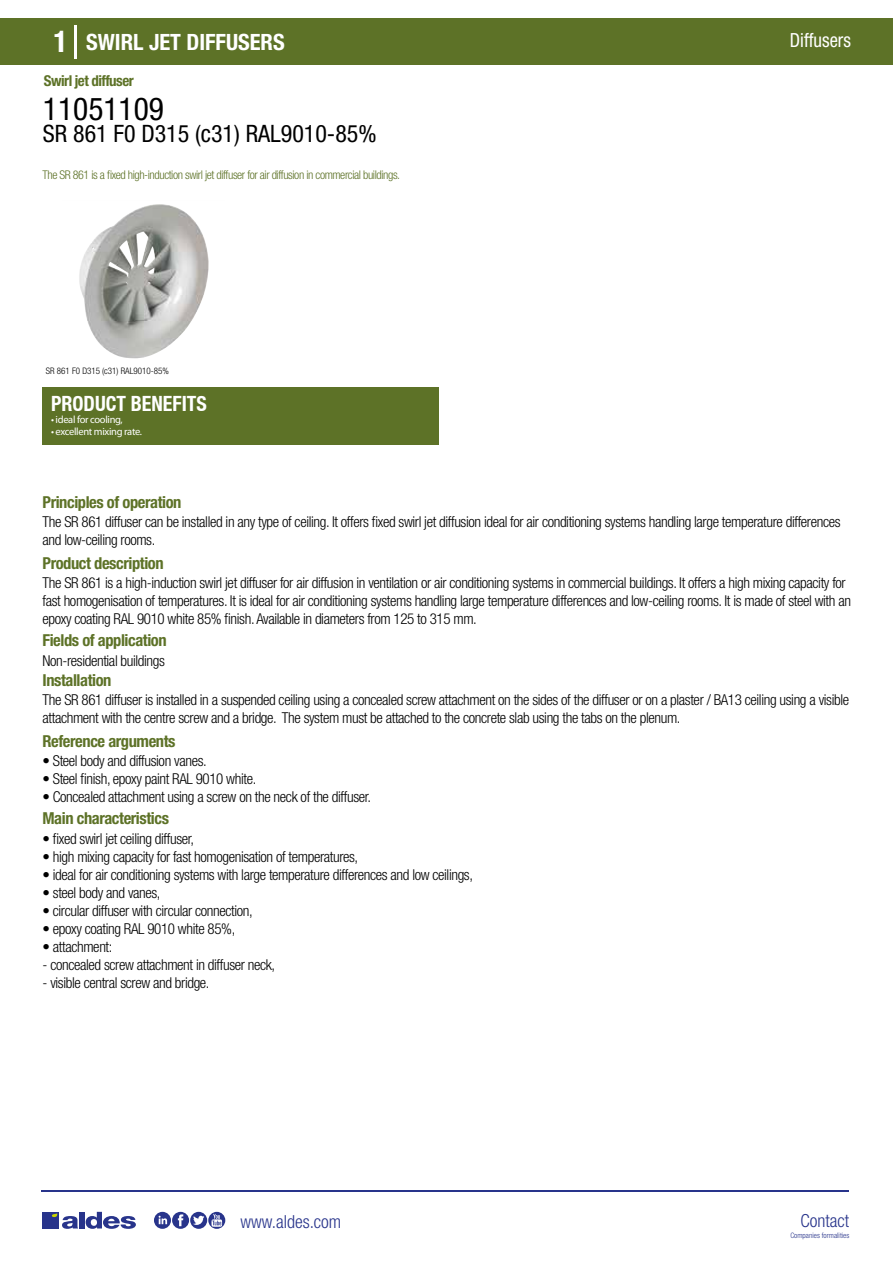
<style>
.page{position:relative;width:893px;height:1263px;background:#fff}
.page>*{position:absolute;margin:0;border:0;box-sizing:border-box;transform-origin:0 0}
.t1{font:condensed 31.5px "Helvetica Neue LT Std";color:#000}
.t2{font:condensed 24px "Helvetica Neue LT Std";color:#000}
.t3{font:700 condensed 22.5px "Helvetica Neue LT Std";color:#fff}
.t4{font:700 condensed 21px "Helvetica Neue";color:#fff;scale:.95 1}
.t5{font:condensed 19.5px "Helvetica Neue LT Std";color:#fff;scale:.95 1}
.t6{font:300 condensed 18px "Helvetica Neue";color:#28348b}
.t7{font:700 condensed 16.5px "Helvetica Neue LT Std";letter-spacing:-.025em;color:#5d7227}
.t8{font:300 condensed 15px/18px "Helvetica Neue LT Std";letter-spacing:-.025em;color:#000}
.t9{font:700 condensed 15px "Helvetica Neue LT Std";letter-spacing:-.035em;color:#5d7227}
.t10{font:300 condensed 12px "Helvetica Neue LT Std";letter-spacing:-.035em;color:#5d7227}
.t11{font:10.5px "Myriad Pro";letter-spacing:-.03em;color:#fff}
.t12{font:300 condensed 9px "Helvetica Neue";color:#000}
.t13{font:300 condensed 7.5px "Helvetica Neue";color:#28348b}
.s1{font-size:30px}
</style>
<div class="page">
<div style="left:0;top:18px;width:893px;height:46px;background:#5d7227"></div>
<div style="left:43px;top:387px;width:396px;height:57px;background:#5d7227"></div>
<hr style="left:74px;top:25px;width:2px;height:33px;background:#fff">
<img style="left:79px;top:204px;width:130px;height:155px">
<hr style="left:41px;top:1190px;width:808px;height:1px;background:#28348b">
<svg style="left:154px;top:1212px;width:71px;height:17px"></svg>
<div style="left:42px;top:1212px;width:17px;height:16px;background:#28348b"></div>
<div style="left:79px;top:1212px;width:5px;height:16px;background:#28348b"></div>
<svg style="left:86px;top:1212px;width:50px;height:17px"></svg>
<svg style="left:52px;top:1213px;width:26px;height:16px"></svg>
<h3 class="t3" style="left:54px;top:28px;width:233px"><span class="s1">1</span> SWIRL JET DIFFUSERS</h3>
<h3 class="t5" style="left:790px;top:29px;width:66px">Diffusers</h3>
<p class="t9" style="left:44px;top:71px;width:91px">Swirl jet diffuser</p>
<h1 class="t1" style="left:43px;top:91px;width:122px">11051109</h1>
<h2 class="t2" style="left:43px;top:120px;width:335px">SR 861 F0 D315 (c31) RAL9010-85%</h2>
<p class="t10" style="left:43px;top:167px;width:359px">The SR 861 is a fixed high-induction swirl jet diffuser for air diffusion in commercial buildings.</p>
<p class="t12" style="left:46px;top:365px;width:125px">SR 861 F0 D315 (c31) RAL9010-85%</p>
<p class="t12" style="left:72px;top:365px;width:25px">diffuser</p>
<h3 class="t4" style="left:51px;top:391px;width:166px">PRODUCT BENEFITS</h3>
<p class="t11" style="left:51px;top:413px;width:73px">• ideal for cooling,</p>
<p class="t11" style="left:51px;top:425px;width:93px">• excellent mixing rate.</p>
<p class="t7" style="left:43px;top:492px;width:140px">Principles of operation</p>
<p class="t8" style="left:43px;top:513px;width:800px">The SR 861 diffuser can be installed in any type of ceiling. It offers fixed swirl jet diffusion ideal for air conditioning systems handling large temperature differences and low-ceiling rooms.</p>
<p class="t8" style="left:43px;top:573px;width:810px">The SR 861 is a high-induction swirl jet diffuser for air diffusion in ventilation or air conditioning systems in commercial buildings. It offers a high mixing capacity for fast homogenisation of temperatures. It is ideal for air conditioning systems handling large temperature differences and low-ceiling rooms. It is made of steel with an epoxy coating RAL 9010 white 85% finish. Available in diameters from 125 to 315 mm.</p>
<p class="t8" style="left:43px;top:651px;width:124px">Non-residential buildings</p>
<p class="t8" style="left:43px;top:691px;width:808px">The SR 861 diffuser is installed in a suspended ceiling using a concealed screw attachment on the sides of the diffuser or on a plaster / BA13 ceiling using a visible attachment with the centre screw and a bridge. The system must be attached to the concrete slab using the tabs on the plenum.</p>
<p class="t7" style="left:43px;top:553px;width:123px">Product description</p>
<p class="t7" style="left:43px;top:630px;width:126px">Fields of application</p>
<p class="t7" style="left:43px;top:670px;width:70px">Installation</p>
<p class="t7" style="left:43px;top:731px;width:135px">Reference arguments</p>
<p class="t8" style="left:43px;top:751px;width:166px">• Steel body and diffusion vanes.</p>
<p class="t8" style="left:43px;top:769px;width:215px">• Steel finish, epoxy paint RAL 9010 white.</p>
<p class="t8" style="left:43px;top:787px;width:330px">• Concealed attachment using a screw on the neck of the diffuser.</p>
<p class="t7" style="left:43px;top:808px;width:128px">Main characteristics</p>
<p class="t8" style="left:43px;top:829px;width:153px">• fixed swirl jet ceiling diffuser,</p>
<p class="t8" style="left:43px;top:847px;width:317px">• high mixing capacity for fast homogenisation of temperatures,</p>
<p class="t8" style="left:43px;top:865px;width:432px">• ideal for air conditioning systems with large temperature differences and low ceilings,</p>
<p class="t8" style="left:43px;top:883px;width:120px">• steel body and vanes,</p>
<p class="t8" style="left:43px;top:901px;width:212px">• circular diffuser with circular connection,</p>
<p class="t8" style="left:43px;top:919px;width:194px">• epoxy coating RAL 9010 white 85%,</p>
<p class="t8" style="left:43px;top:937px;width:71px">• attachment:</p>
<p class="t8" style="left:43px;top:955px;width:234px">- concealed screw attachment in diffuser neck,</p>
<p class="t8" style="left:43px;top:973px;width:169px">- visible central screw and bridge.</p>
<p class="t6" style="left:240px;top:1211px;width:102px">www.aldes.com</p>
<p class="t6" style="left:800px;top:1211px;width:50px">Contact</p>
<p class="t13" style="left:790px;top:1230px;width:60px">Companies formalities</p>
</div>
